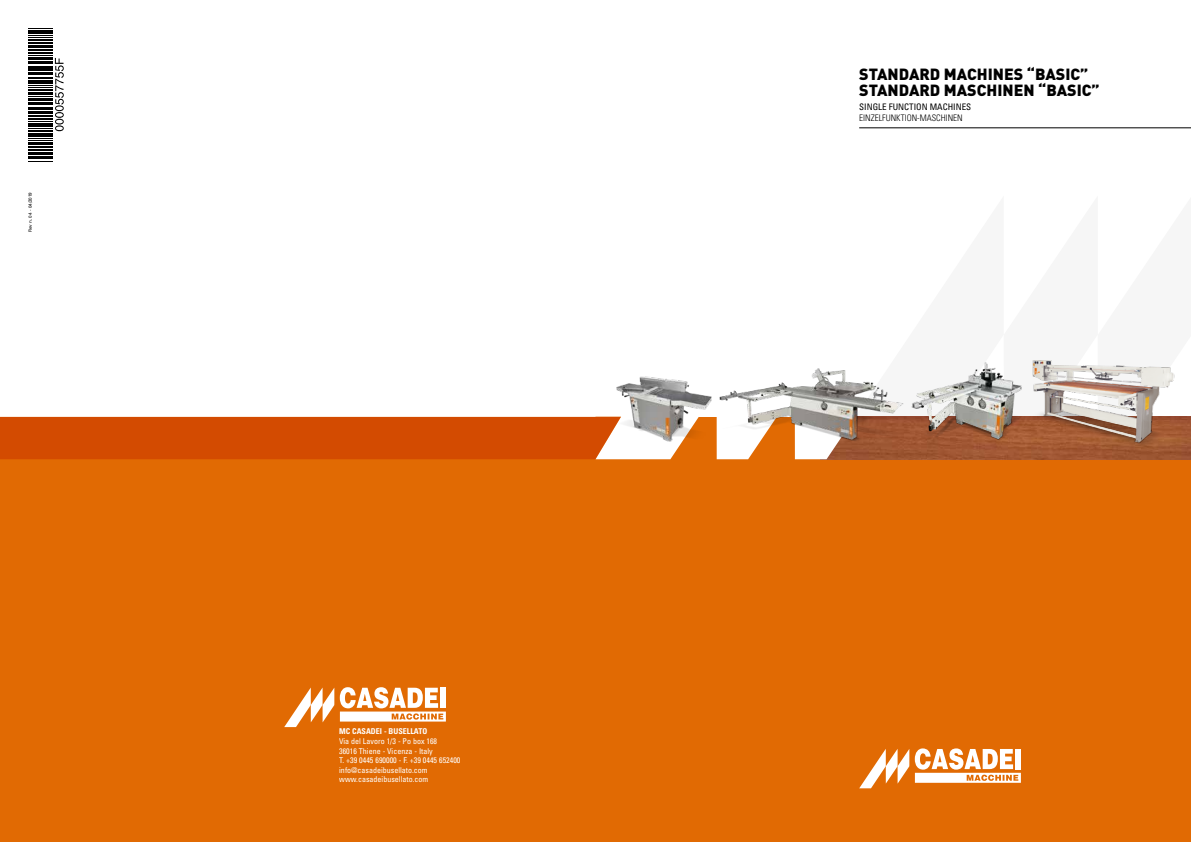
<style>
.page{position:relative;width:1191px;height:842px;background:#fff}
.page>*{position:absolute;margin:0;border:0;box-sizing:border-box;transform-origin:0 0}
.t1{font:900 16px/16px "DIN";color:#000}
.t2{font:300 condensed 9px "Univers";color:#000}
.t3{font:condensed 9px "Univers";color:#000}
.t4{font:condensed 8px/9.6px "Univers";color:#fff}
.t5{font:700 condensed 8px "Univers";color:#fff}
.t6{font:4.5px "Univers";color:#000}
</style>
<div class="page">
<div style="left:0;top:459px;width:1191px;height:383px;background:#e16a03"></div>
<img style="left:855px;top:417px;width:336px;height:42px">
<hr style="left:859px;top:128px;width:332px;height:1px;background:#000">
<svg style="left:859px;top:748px;width:162px;height:40px"></svg>
<svg style="left:340px;top:687px;width:106px;height:34px"></svg>
<svg style="left:284px;top:687px;width:50px;height:40px"></svg>
<svg style="left:0;top:417px;width:855px;height:42px;background:#d65b16"></svg>
<img style="left:1028px;top:365px;width:154px;height:94px">
<img style="left:712px;top:368px;width:195px;height:77px">
<img style="left:907px;top:362px;width:119px;height:92px">
<img style="left:612px;top:373px;width:104px;height:68px">
<img style="left:616px;top:377px;width:95px;height:64px">
<img style="left:720px;top:368px;width:99px;height:56px">
<img style="left:912px;top:363px;width:109px;height:76px">
<img style="left:1032px;top:360px;width:35px;height:24px">
<svg style="left:28px;top:140px;width:25px;height:22px"></svg>
<hr style="left:28px;top:135px;width:25px;height:2px;background:#000">
<hr style="left:28px;top:133px;width:25px;height:2px;background:#000">
<svg style="left:28px;top:35px;width:36px;height:97px"></svg>
<hr style="left:28px;top:32px;width:25px;height:2px;background:#000">
<hr style="left:28px;top:30px;width:25px;height:2px;background:#000">
<svg style="left:28px;top:28px;width:25px;height:1px"></svg>
<p class="t6" style="left:28px;top:232px;width:42px;rotate:-90deg">Rev n. 04 - 04/2019</p>
<p class="t5" style="left:339px;top:726px;width:90px">MC CASADEI - BUSELLATO</p>
<p class="t4" style="left:339px;top:736px;width:123px">Via del Lavoro 1/3 - Po box 168<br>36016 Thiene - Vicenza - Italy<br>T. +39 0445 690000 - F. +39 0445 652400 info@casadeibusellato.com www.casadeibusellato.com</p>
<h1 class="t1" style="left:859px;top:66px;width:242px">STANDARD MACHINES “BASIC”<br>STANDARD MASCHINEN “BASIC”</h1>
<p class="t3" style="left:859px;top:102px;width:114px">SINGLE FUNCTION MACHINES</p>
<p class="t2" style="left:859px;top:113px;width:105px">EINZELFUNKTION-MASCHINEN</p>
</div>
